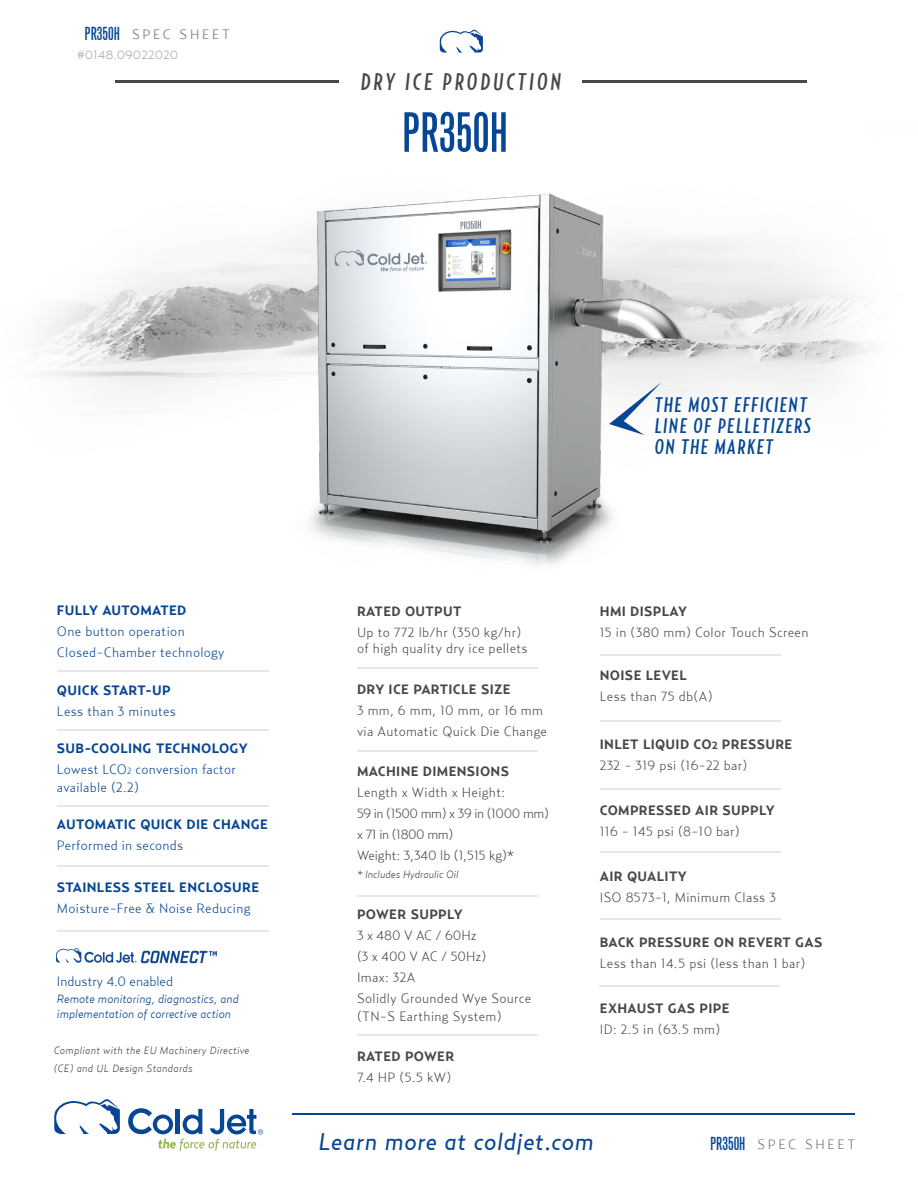
<style>
.page{position:relative;width:918px;height:1188px;background:#fff}
.page>*{position:absolute;margin:0;border:0;box-sizing:border-box;transform-origin:0 0}
.t1{font:54px "Grotesque MT Std Extra Cond";color:#074694}
.t2{font:italic 24px "Relay";letter-spacing:.025em;color:#074694}
.t3{font:italic 500 24px "Relay Comp";letter-spacing:.13em;color:#46494b}
.t4{font:italic 500 21px "Relay Comp";letter-spacing:.075em;color:#074694}
.t5{font:18px "Grotesque MT Std Extra Cond";color:#074694}
.t6{font:300 13.5px "Relay";letter-spacing:.025em;color:#46494b}
.t7{font:700 13.5px "Relay";letter-spacing:.025em;color:#46494b}
.t8{font:300 13.5px "Relay";letter-spacing:.02em;color:#074694}
.t9{font:700 13.5px "Relay";letter-spacing:.025em;color:#074694}
.t10{font:300 13.5px/21px "Relay";color:#46494b}
.t11{font:300 13.5px/21px "Relay";letter-spacing:-.03em;color:#46494b}
.t12{font:300 13.5px "Relay";letter-spacing:.2em;color:#6d6f72}
.t13{font:300 13.5px "Relay";color:#074694}
.t14{font:italic 300 12px "Relay";color:#074694}
.t15{font:300 12px "Relay Wide";color:#a8a9ad}
.t16{font:italic 300 10.5px "Relay";letter-spacing:.025em;color:#46494b}
.t17{font:italic 300 10.5px "Relay";color:#46494b}
.s1{font-size:9px}
.s2{font-size:10.5px}
</style>
<div class="page">
<svg style="left:439px;top:29px;width:44px;height:24px"></svg>
<hr style="left:293px;top:1114px;width:562px;height:1px;background:#074694">
<svg style="left:54px;top:1099px;width:66px;height:35px"></svg>
<svg style="left:128px;top:1108px;width:135px;height:43px"></svg>
<img style="left:41px;top:193px;width:808px;height:373px">
<hr style="left:583px;top:80px;width:224px;height:3px;background:#46494b">
<hr style="left:115px;top:80px;width:223px;height:3px;background:#46494b">
<hr style="left:357px;top:668px;width:181px;height:1px;background:#e7e7e8">
<hr style="left:357px;top:750px;width:181px;height:2px;background:#e7e7e8">
<hr style="left:599px;top:985px;width:181px;height:2px;background:#e7e7e8">
<hr style="left:357px;top:1034px;width:181px;height:2px;background:#e7e7e8">
<hr style="left:357px;top:895px;width:181px;height:2px;background:#e7e7e8">
<hr style="left:600px;top:654px;width:181px;height:2px;background:#e7e7e8">
<hr style="left:600px;top:720px;width:181px;height:2px;background:#e7e7e8">
<hr style="left:600px;top:788px;width:181px;height:2px;background:#e7e7e8">
<hr style="left:600px;top:852px;width:181px;height:1px;background:#e7e7e8">
<hr style="left:600px;top:918px;width:181px;height:2px;background:#e7e7e8">
<hr style="left:57px;top:670px;width:212px;height:2px;background:#e7e7e8">
<hr style="left:57px;top:729px;width:212px;height:2px;background:#e7e7e8">
<hr style="left:57px;top:805px;width:212px;height:1px;background:#e7e7e8">
<hr style="left:57px;top:865px;width:212px;height:1px;background:#e7e7e8">
<hr style="left:57px;top:930px;width:212px;height:2px;background:#e7e7e8">
<img style="left:57px;top:949px;width:160px;height:15px">
<svg style="left:609px;top:382px;width:53px;height:53px"></svg>
<h3 class="t5" style="left:84px;top:23px;width:37px">PR350H</h3>
<p class="t12" style="left:132px;top:27px;width:99px">SPEC SHEET</p>
<p class="t15" style="left:77px;top:48px;width:103px">#0148.09022020</p>
<p class="t3" style="left:361px;top:68px;width:202px">DRY ICE PRODUCTION</p>
<p class="t1" style="left:402px;top:100px;width:108px">PR350H</p>
<p class="t4" style="left:655px;top:393px;width:154px">THE MOST EFFICIENT</p>
<p class="t4" style="left:655px;top:414px;width:158px">LINE OF PELLETIZERS</p>
<p class="t4" style="left:655px;top:435px;width:120px">ON THE MARKET</p>
<p class="t9" style="left:57px;top:603px;width:131px">FULLY AUTOMATED</p>
<p class="t8" style="left:57px;top:624px;width:129px">One button operation</p>
<p class="t8" style="left:57px;top:645px;width:169px">Closed-Chamber technology</p>
<p class="t9" style="left:57px;top:682px;width:115px">QUICK START-UP</p>
<p class="t8" style="left:57px;top:703px;width:121px">Less than 3 minutes</p>
<p class="t9" style="left:57px;top:740px;width:192px">SUB-COOLING TECHNOLOGY</p>
<p class="t8" style="left:57px;top:761px;width:180px">Lowest LCO<span class="s1">2</span> conversion factor</p>
<p class="t8" style="left:57px;top:779px;width:84px">available (2.2)</p>
<p class="t9" style="left:57px;top:816px;width:213px">AUTOMATIC QUICK DIE CHANGE</p>
<p class="t8" style="left:57px;top:837px;width:128px">Performed in seconds</p>
<p class="t9" style="left:57px;top:879px;width:204px">STAINLESS STEEL ENCLOSURE</p>
<p class="t8" style="left:57px;top:900px;width:195px">Moisture-Free &amp; Noise Reducing</p>
<p class="t13" style="left:57px;top:974px;width:118px">Industry 4.0 enabled</p>
<p class="t14" style="left:57px;top:992px;width:183px">Remote monitoring, diagnostics, and</p>
<p class="t14" style="left:57px;top:1007px;width:176px">implementation of corrective action</p>
<p class="t16" style="left:54px;top:1044px;width:197px">Compliant with the EU Machinery Directive</p>
<p class="t16" style="left:54px;top:1062px;width:141px">(CE) and UL Design Standards</p>
<p class="t7" style="left:357px;top:603px;width:106px">RATED OUTPUT</p>
<p class="t6" style="left:357px;top:624px;width:166px">Up to 772 lb/hr (350 kg/hr)</p>
<p class="t6" style="left:357px;top:640px;width:172px">of high quality dry ice pellets</p>
<p class="t7" style="left:357px;top:681px;width:155px">DRY ICE PARTICLE SIZE</p>
<p class="t6" style="left:357px;top:702px;width:188px">3 mm, 6 mm, 10 mm, or 16 mm</p>
<p class="t6" style="left:357px;top:723px;width:192px">via Automatic Quick Die Change</p>
<p class="t7" style="left:357px;top:763px;width:154px">MACHINE DIMENSIONS</p>
<p class="t6" style="left:357px;top:784px;width:150px">Length x Width x Height:</p>
<p class="t11" style="left:357px;top:802px;width:193px">59 in (1500 mm) x 39 in (1000 mm) x 71 in (1800 mm)</p>
<p class="t10" style="left:357px;top:844px;width:158px">Weight: 3,340 lb (1,515 kg)*</p>
<p class="t17" style="left:357px;top:868px;width:103px">* Includes Hydraulic Oil</p>
<p class="t7" style="left:357px;top:906px;width:107px">POWER SUPPLY</p>
<p class="t10" style="left:357px;top:924px;width:131px">3 x 480 V AC / 60Hz (3 x 400 V AC / 50Hz)</p>
<p class="t6" style="left:357px;top:969px;width:60px">Imax: 32A</p>
<p class="t6" style="left:357px;top:990px;width:176px">Solidly Grounded Wye Source</p>
<p class="t6" style="left:357px;top:1008px;width:146px">(TN-S Earthing System)</p>
<p class="t7" style="left:357px;top:1048px;width:99px">RATED POWER</p>
<p class="t6" style="left:357px;top:1069px;width:96px">7.4 HP (5.5 kW)</p>
<p class="t7" style="left:600px;top:603px;width:89px">HMI DISPLAY</p>
<p class="t6" style="left:600px;top:624px;width:210px">15 in (380 mm) Color Touch Screen</p>
<p class="t7" style="left:600px;top:667px;width:88px">NOISE LEVEL</p>
<p class="t6" style="left:600px;top:688px;width:114px">Less than 75 db(A)</p>
<p class="t7" style="left:600px;top:736px;width:194px">INLET LIQUID CO<span class="s2">2</span> PRESSURE</p>
<p class="t6" style="left:600px;top:757px;width:149px">232 - 319 psi (16-22 bar)</p>
<p class="t7" style="left:600px;top:802px;width:176px">COMPRESSED AIR SUPPLY</p>
<p class="t6" style="left:600px;top:823px;width:141px">116 - 145 psi (8-10 bar)</p>
<p class="t7" style="left:600px;top:868px;width:88px">AIR QUALITY</p>
<p class="t6" style="left:600px;top:889px;width:178px">ISO 8573-1, Minimum Class 3</p>
<p class="t7" style="left:600px;top:934px;width:224px">BACK PRESSURE ON REVERT GAS</p>
<p class="t6" style="left:600px;top:955px;width:207px">Less than 14.5 psi (less than 1 bar)</p>
<p class="t7" style="left:600px;top:1000px;width:131px">EXHAUST GAS PIPE</p>
<p class="t6" style="left:600px;top:1021px;width:122px">ID: 2.5 in (63.5 mm)</p>
<p class="t2" style="left:318px;top:1127px;width:277px">Learn more at coldjet.com</p>
<h3 class="t5" style="left:710px;top:1133px;width:37px">PR350H</h3>
<p class="t12" style="left:758px;top:1136px;width:99px">SPEC SHEET</p>
</div>
